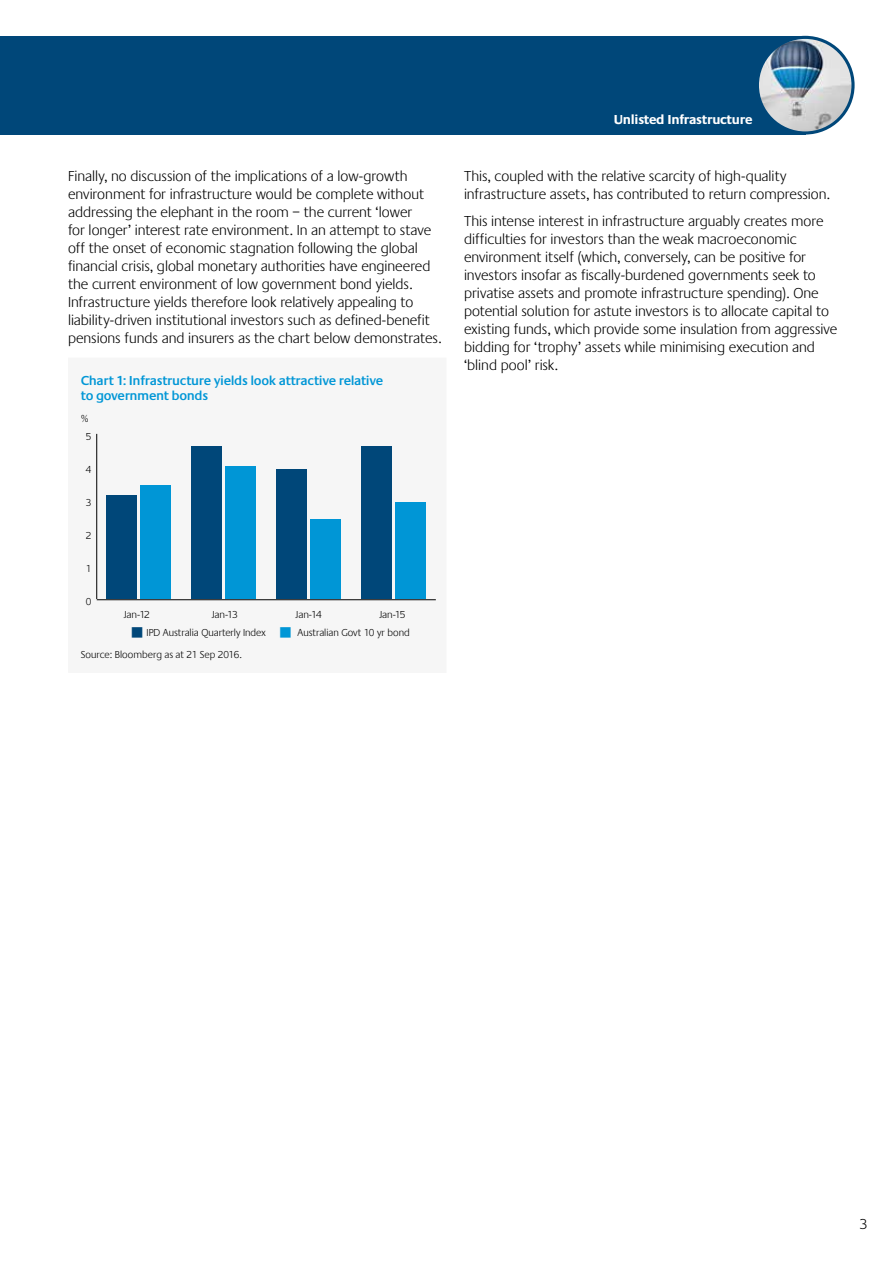
<style>
.page{position:relative;width:893px;height:1263px;background:#fff}
.page>*{position:absolute;margin:0;border:0;box-sizing:border-box;transform-origin:0 0}
.t1{font:300 15px/18px "Praxis EF";color:#000}
.t2{font:600 13.5px/15px "Praxis EF";letter-spacing:-.025em;color:#0096d6}
.t3{font:700 13.5px "Praxis EF";letter-spacing:-.02em;color:#fff}
.t4{font:300 10.5px/21.6px "Praxis EF";color:#000}
.s1{color:#004779}
.s2{color:#0096d6}
</style>
<div class="page">
<div style="left:0;top:36px;width:805px;height:99px;background:#004779"></div>
<img style="left:760px;top:37px;width:93px;height:94px">
<div style="left:756px;top:36px;width:99px;height:99px;border:3px solid #004779;border-radius:50%"></div>
<div style="left:96px;top:433px;width:340px;height:168px;background:#f6f6f6"></div>
<div style="left:140px;top:486px;width:31px;height:113px;background:#0096d6"></div>
<div style="left:225px;top:466px;width:31px;height:133px;background:#0096d6"></div>
<div style="left:310px;top:519px;width:31px;height:80px;background:#0096d6"></div>
<div style="left:395px;top:503px;width:31px;height:96px;background:#0096d6"></div>
<div style="left:106px;top:496px;width:31px;height:103px;background:#004779"></div>
<div style="left:191px;top:446px;width:31px;height:153px;background:#004779"></div>
<div style="left:276px;top:469px;width:31px;height:130px;background:#004779"></div>
<div style="left:361px;top:446px;width:31px;height:153px;background:#004779"></div>
<hr style="left:96px;top:434px;width:1px;height:165px;background:#000">
<hr style="left:97px;top:599px;width:339px;height:1px;background:#000">
<p class="t1" style="left:68px;top:168px;width:375px">Finally, no discussion of the implications of a low-growth environment for infrastructure would be complete without addressing the elephant in the room – the current ‘lower<br>for longer’ interest rate environment. In an attempt to stave off the onset of economic stagnation following the global financial crisis, global monetary authorities have engineered the current environment of low government bond yields.<br>Infrastructure yields therefore look relatively appealing to liability-driven institutional investors such as defined-benefit pensions funds and insurers as the chart below demonstrates.</p>
<p class="t2" style="left:81px;top:373px;width:304px">Chart 1: Infrastructure yields look attractive relative to government bonds</p>
<p class="t4" style="left:81px;top:408px;width:9px">%</p>
<p class="t4" style="left:86px;top:426px;width:7px">5</p>
<p class="t4" style="left:86px;top:459px;width:7px">4</p>
<p class="t4" style="left:86px;top:492px;width:7px">3</p>
<p class="t4" style="left:86px;top:525px;width:7px">2</p>
<p class="t4" style="left:86px;top:558px;width:7px">1</p>
<p class="t4" style="left:86px;top:591px;width:7px">0</p>
<p class="t4" style="left:124px;top:604px;width:28px">Jan-12</p>
<p class="t4" style="left:212px;top:604px;width:28px">Jan-13</p>
<p class="t4" style="left:296px;top:604px;width:28px">Jan-14</p>
<p class="t4" style="left:379px;top:604px;width:28px">Jan-15</p>
<p class="t4" style="left:81px;top:622px;width:330px;text-indent:50px"><span class="s1">■</span> IPD Australia Quarterly Index <span class="s2">■</span> Australian Govt 10 yr bond<br>Source: Bloomberg as at 21 Sep 2016.</p>
<p class="t3" style="left:614px;top:112px;width:140px">Unlisted Infrastructure</p>
<p class="t1" style="left:464px;top:168px;width:368px">This, coupled with the relative scarcity of high-quality infrastructure assets, has contributed to return compression.</p>
<p class="t1" style="left:464px;top:212px;width:375px">This intense interest in infrastructure arguably creates more difficulties for investors than the weak macroeconomic environment itself (which, conversely, can be positive for investors insofar as fiscally-burdened governments seek to privatise assets and promote infrastructure spending). One potential solution for astute investors is to allocate capital to existing funds, which provide some insulation from aggressive bidding for ‘trophy’ assets while minimising execution and ‘blind pool’ risk.</p>
<p class="t1" style="left:859px;top:1215px;width:10px">3</p>
</div>
